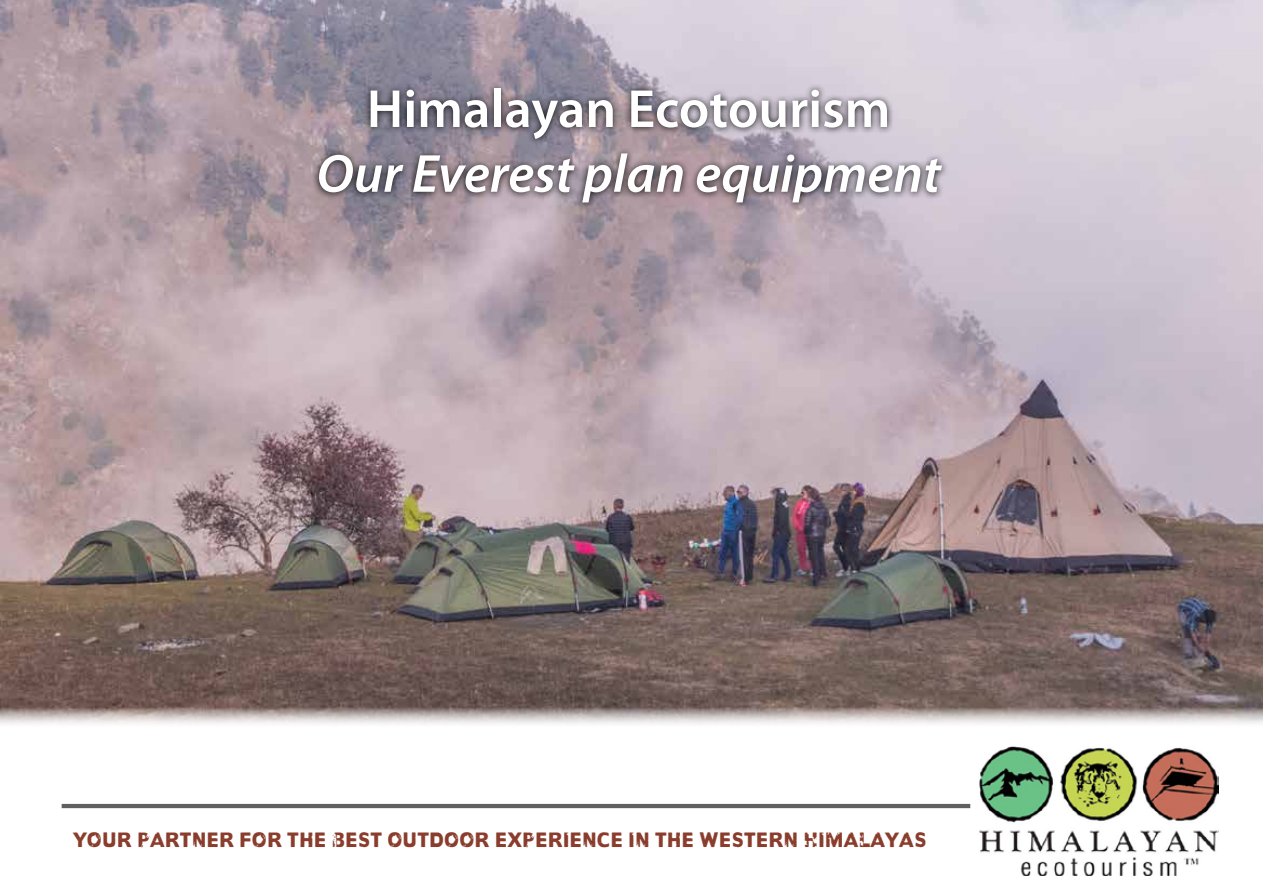
<style>
.page{position:relative;width:1263px;height:893px;background:#fff}
.page>*{position:absolute;margin:0;border:0;box-sizing:border-box;transform-origin:0 0}
.t1{font:italic 600 54px "Myriad Pro";color:#fff}
.t2{font:600 54px "Myriad Pro";color:#fff}
.t3{font:21px "Anothernamefor";color:#8a3d2c}
</style>
<div class="page">
<img style="left:979px;top:747px;width:239px;height:129px">
<hr style="left:62px;top:804px;width:908px;height:4px;background:#5f6062">
<img style="left:0;top:0;width:1263px;height:724px">
<div style="left:311px;top:81px;width:638px;height:129px;background:#000;opacity:.91"></div>
<h1 class="t2" style="left:367px;top:74px;width:525px">Himalayan Ecotourism</h1>
<h1 class="t1" style="left:316px;top:139px;width:626px">Our Everest plan equipment</h1>
<p class="t3" style="left:73px;top:828px;width:855px">YOUR PARTNER FOR THE BEST OUTDOOR EXPERIENCE IN THE WESTERN HIMALAYAS</p>
</div>
